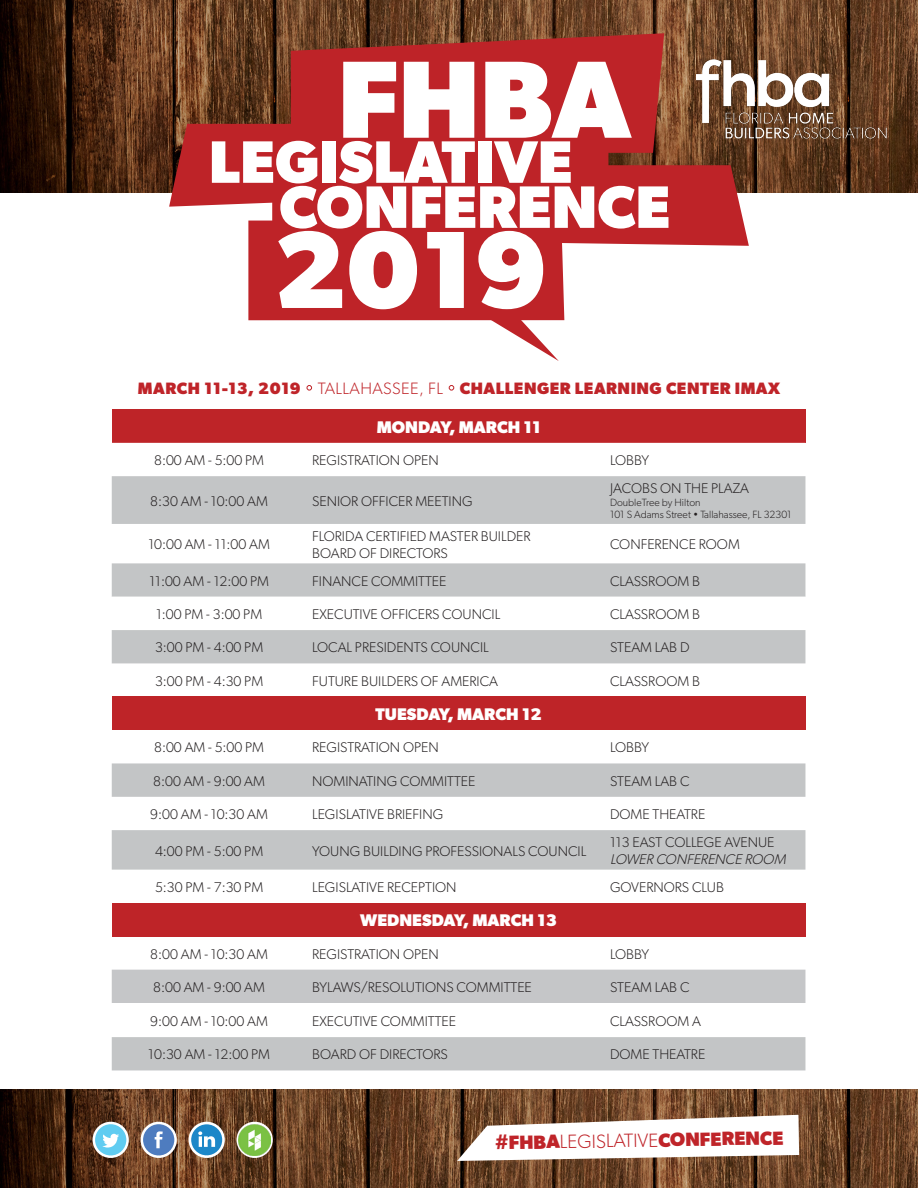
<style>
.page{position:relative;width:918px;height:1188px;background:#fff}
.page>*{position:absolute;margin:0;border:0;box-sizing:border-box;transform-origin:0 0}
.t1{font:700 110.1px "Gibson";color:#fff}
.t2{font:700 60.15px "Gibson";color:#fff}
.t3{font:700 19.2px "Gibson";color:#bf2429}
.t4{font:700 16.95px "Gibson";color:#fff}
.t5{font:700 16.5px "Gibson";letter-spacing:.03em;color:#bf2429}
.t6{font:300 14.1px "Gibson";color:#231f20}
.t7{font:italic 300 14.1px "Gibson";color:#231f20}
.t8{font:300 10.5px "Gibson";color:#231f20}
.s1{font-weight:300}
</style>
<div class="page">
<img style="left:0;top:1089px;width:918px;height:99px">
<img style="left:0;top:0;width:918px;height:193px">
<svg style="left:291px;top:33px;width:373px;height:91px;background:#b52728"></svg>
<svg style="left:169px;top:124px;width:580px;height:237px"></svg>
<svg style="left:93px;top:1122px;width:36px;height:36px"></svg>
<svg style="left:102px;top:1134px;width:17px;height:14px"></svg>
<svg style="left:142px;top:1123px;width:34px;height:34px"></svg>
<div style="left:141px;top:1122px;width:36px;height:36px;border:2px solid #fff;border-radius:50%"></div>
<svg style="left:155px;top:1131px;width:8px;height:17px"></svg>
<svg style="left:189px;top:1122px;width:36px;height:36px"></svg>
<svg style="left:198px;top:1131px;width:17px;height:16px"></svg>
<svg style="left:237px;top:1122px;width:36px;height:36px"></svg>
<img style="left:239px;top:1124px;width:31px;height:32px">
<img style="left:697px;top:51px;width:190px;height:91px">
<svg style="left:457px;top:1115px;width:342px;height:46px"></svg>
<svg style="left:307px;top:385px;width:5px;height:5px"></svg>
<svg style="left:449px;top:385px;width:5px;height:5px"></svg>
<div style="left:112px;top:410px;width:693px;height:33px;background:#be2428"></div>
<div style="left:112px;top:476px;width:693px;height:48px;background:#c3c5c6"></div>
<div style="left:112px;top:563px;width:693px;height:34px;background:#c3c5c6"></div>
<svg style="left:112px;top:663px;width:693px;height:34px"></svg>
<div style="left:112px;top:630px;width:693px;height:33px;background:#c3c5c6"></div>
<div style="left:112px;top:697px;width:693px;height:33px;background:#be2428"></div>
<div style="left:112px;top:763px;width:693px;height:34px;background:#c3c5c6"></div>
<div style="left:112px;top:830px;width:693px;height:40px;background:#c3c5c6"></div>
<div style="left:112px;top:903px;width:693px;height:33px;background:#be2428"></div>
<div style="left:112px;top:970px;width:693px;height:33px;background:#c5c6c8"></div>
<div style="left:112px;top:1037px;width:693px;height:33px;background:#c3c5c6"></div>
<p class="t1" style="left:338px;top:34px;width:294px">FHBA</p>
<p class="t2" style="left:209px;top:126px;width:365px">LEGISLATIVE</p>
<p class="t2" style="left:279px;top:171px;width:393px">CONFERENCE</p>
<p class="t1" style="left:273px;top:204px;width:276px">2019</p>
<p class="t5" style="left:138px;top:378px;width:644px">MARCH 11-13, 2019 <span class="s1">TALLAHASSEE, FL</span> CHALLENGER LEARNING CENTER IMAX</p>
<p class="t4" style="left:377px;top:417px;width:165px">MONDAY, MARCH 11</p>
<p class="t6" style="left:154px;top:452px;width:111px">8:00 AM - 5:00 PM</p>
<p class="t6" style="left:312px;top:452px;width:128px">REGISTRATION OPEN</p>
<p class="t6" style="left:610px;top:452px;width:41px">LOBBY</p>
<p class="t6" style="left:150px;top:492px;width:119px">8:30 AM - 10:00 AM</p>
<p class="t6" style="left:312px;top:492px;width:162px">SENIOR OFFICER MEETING</p>
<p class="t6" style="left:610px;top:480px;width:141px">JACOBS ON THE PLAZA</p>
<p class="t8" style="left:610px;top:496px;width:92px">DoubleTree by Hilton</p>
<p class="t8" style="left:610px;top:508px;width:183px">101 S Adams Street • Tallahassee, FL 32301</p>
<p class="t6" style="left:148px;top:536px;width:123px">10:00 AM - 11:00 AM</p>
<p class="t6" style="left:312px;top:527px;width:220px">FLORIDA CERTIFIED MASTER BUILDER</p>
<p class="t6" style="left:312px;top:544px;width:137px">BOARD OF DIRECTORS</p>
<p class="t6" style="left:610px;top:536px;width:131px">CONFERENCE ROOM</p>
<p class="t6" style="left:149px;top:572px;width:121px">11:00 AM - 12:00 PM</p>
<p class="t6" style="left:312px;top:572px;width:136px">FINANCE COMMITTEE</p>
<p class="t6" style="left:610px;top:572px;width:92px">CLASSROOM B</p>
<p class="t6" style="left:156px;top:606px;width:108px">1:00 PM - 3:00 PM</p>
<p class="t6" style="left:312px;top:606px;width:190px">EXECUTIVE OFFICERS COUNCIL</p>
<p class="t6" style="left:610px;top:606px;width:92px">CLASSROOM B</p>
<p class="t6" style="left:155px;top:639px;width:110px">3:00 PM - 4:00 PM</p>
<p class="t6" style="left:312px;top:639px;width:178px">LOCAL PRESIDENTS COUNCIL</p>
<p class="t6" style="left:610px;top:639px;width:81px">STEAM LAB D</p>
<p class="t6" style="left:155px;top:672px;width:110px">3:00 PM - 4:30 PM</p>
<p class="t6" style="left:312px;top:672px;width:187px">FUTURE BUILDERS OF AMERICA</p>
<p class="t6" style="left:610px;top:672px;width:92px">CLASSROOM B</p>
<p class="t4" style="left:376px;top:704px;width:168px">TUESDAY, MARCH 12</p>
<p class="t6" style="left:154px;top:739px;width:111px">8:00 AM - 5:00 PM</p>
<p class="t6" style="left:312px;top:739px;width:128px">REGISTRATION OPEN</p>
<p class="t6" style="left:610px;top:739px;width:41px">LOBBY</p>
<p class="t6" style="left:153px;top:772px;width:113px">8:00 AM - 9:00 AM</p>
<p class="t6" style="left:312px;top:772px;width:165px">NOMINATING COMMITTEE</p>
<p class="t6" style="left:610px;top:772px;width:81px">STEAM LAB C</p>
<p class="t6" style="left:150px;top:806px;width:119px">9:00 AM - 10:30 AM</p>
<p class="t6" style="left:312px;top:806px;width:133px">LEGISLATIVE BRIEFING</p>
<p class="t6" style="left:610px;top:806px;width:97px">DOME THEATRE</p>
<p class="t6" style="left:155px;top:842px;width:110px">4:00 PM - 5:00 PM</p>
<p class="t6" style="left:312px;top:842px;width:276px">YOUNG BUILDING PROFESSIONALS COUNCIL</p>
<p class="t6" style="left:610px;top:834px;width:166px">113 EAST COLLEGE AVENUE</p>
<p class="t7" style="left:610px;top:851px;width:181px">LOWER CONFERENCE ROOM</p>
<p class="t6" style="left:155px;top:879px;width:110px">5:30 PM - 7:30 PM</p>
<p class="t6" style="left:312px;top:879px;width:146px">LEGISLATIVE RECEPTION</p>
<p class="t6" style="left:610px;top:879px;width:115px">GOVERNORS CLUB</p>
<p class="t4" style="left:360px;top:910px;width:198px">WEDNESDAY, MARCH 13</p>
<p class="t6" style="left:150px;top:945px;width:119px">8:00 AM - 10:30 AM</p>
<p class="t6" style="left:312px;top:945px;width:128px">REGISTRATION OPEN</p>
<p class="t6" style="left:610px;top:945px;width:41px">LOBBY</p>
<p class="t6" style="left:153px;top:979px;width:113px">8:00 AM - 9:00 AM</p>
<p class="t6" style="left:312px;top:979px;width:221px">BYLAWS/RESOLUTIONS COMMITTEE</p>
<p class="t6" style="left:610px;top:979px;width:81px">STEAM LAB C</p>
<p class="t6" style="left:150px;top:1012px;width:119px">9:00 AM - 10:00 AM</p>
<p class="t6" style="left:312px;top:1012px;width:145px">EXECUTIVE COMMITTEE</p>
<p class="t6" style="left:610px;top:1012px;width:92px">CLASSROOM A</p>
<p class="t6" style="left:148px;top:1046px;width:123px">10:30 AM - 12:00 PM</p>
<p class="t6" style="left:312px;top:1046px;width:137px">BOARD OF DIRECTORS</p>
<p class="t6" style="left:610px;top:1046px;width:97px">DOME THEATRE</p>
<p class="t3" style="left:495px;top:1131px;width:290px;rotate:-1deg">#FHBA<span class="s1">LEGISLATIVE</span>CONFERENCE</p>
</div>
